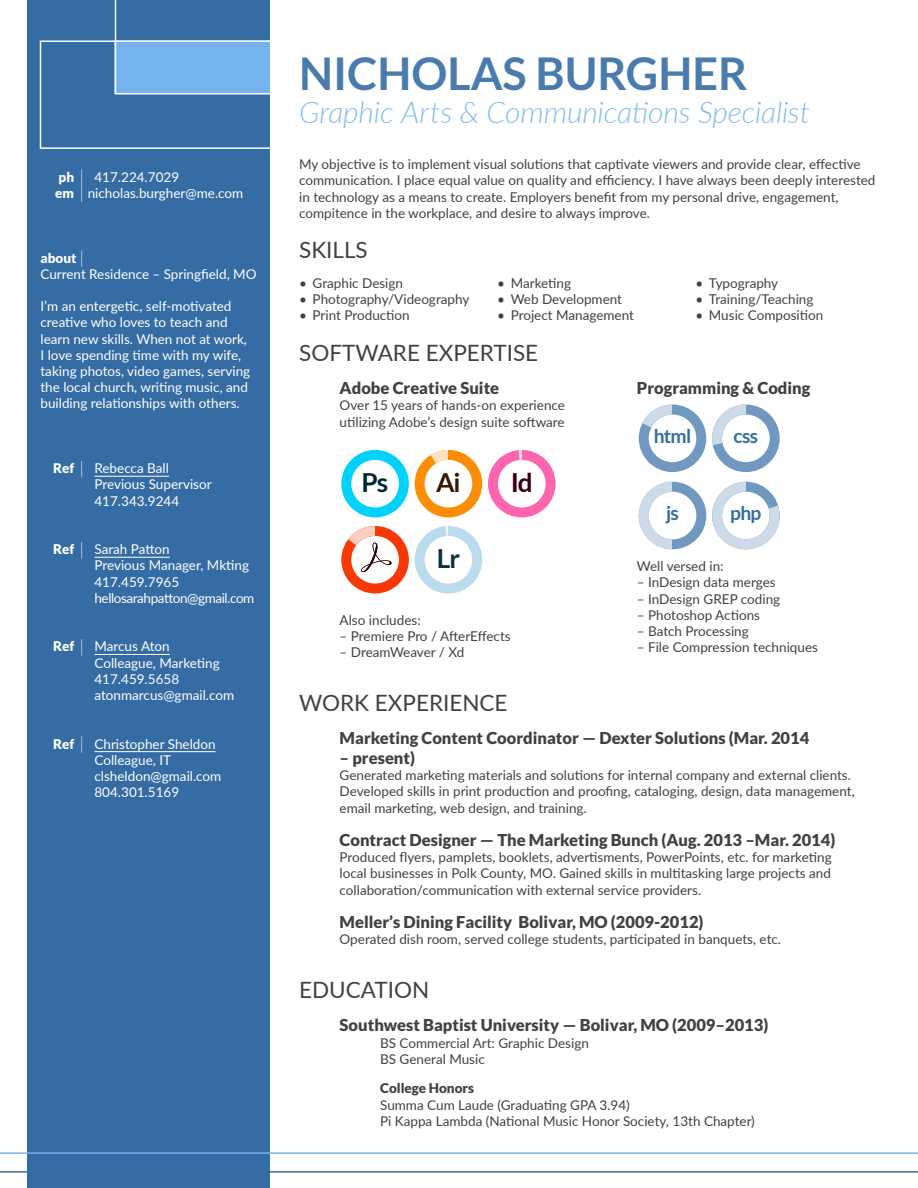
<style>
.page{position:relative;width:918px;height:1188px;background:#fff}
.page>*{position:absolute;margin:0;border:0;box-sizing:border-box;transform-origin:0 0}
.Main_Title{font:700 45px "Lato";color:#497bad}
.Small_Title{font:italic 300 30px "Lato";letter-spacing:-.005em;color:#83bbf1}
.t1{font:700 26.25px "Lato";color:#002732}
.t2{font:700 26.25px "Lato";color:#331900}
.t3{font:700 26.25px "Lato";color:#330113}
.t4{font:700 26.25px "Lato";color:#0b3140}
.section_title{font:22.5px "Lato";color:#414042}
.body{font:22.5px "Lato";color:#414042}
.t5{font:700 19.2px "Lato";letter-spacing:-.04em;color:#356ca4}
.section_header{font:900 16.5px "Lato";color:#414042}
.section_header__2_co{font:900 16.5px "Lato";color:#414042}
.contact_Info{font:13.5px/16.2px "Lato";color:#fff}
.indented_body{font:13.5px/16.2px "Lato";color:#414042}
.body-2{font:13.5px/16.2px "Lato";color:#414042}
.indented_body__2_col{font:13.5px/16.2px "Lato";color:#414042}
.second_indented_body{font:13.5px/16.2px "Lato";color:#414042}
.contact_Info-2{font:900 13.5px "Lato";color:#fff}
.s1{font-weight:900}
</style>
<div class="page">
<svg style="left:341px;top:450px;width:68px;height:67px"></svg>
<svg style="left:415px;top:450px;width:67px;height:67px"></svg>
<svg style="left:488px;top:450px;width:68px;height:67px"></svg>
<svg style="left:415px;top:526px;width:67px;height:68px"></svg>
<svg style="left:341px;top:526px;width:68px;height:68px"></svg>
<svg style="left:639px;top:405px;width:67px;height:67px"></svg>
<svg style="left:712px;top:405px;width:68px;height:67px"></svg>
<svg style="left:639px;top:482px;width:67px;height:67px"></svg>
<svg style="left:712px;top:482px;width:68px;height:67px"></svg>
<div style="left:27px;top:0;width:243px;height:1188px;background:#356ca4"></div>
<svg style="left:82px;top:170px;width:1px;height:32px"></svg>
<svg style="left:82px;top:251px;width:1px;height:16px"></svg>
<svg style="left:82px;top:461px;width:1px;height:16px"></svg>
<hr style="left:94px;top:476px;width:75px;height:1px;background:#fff">
<svg style="left:82px;top:542px;width:1px;height:16px"></svg>
<hr style="left:94px;top:557px;width:76px;height:1px;background:#fff">
<svg style="left:82px;top:639px;width:1px;height:16px"></svg>
<hr style="left:94px;top:654px;width:76px;height:1px;background:#fff">
<svg style="left:82px;top:737px;width:1px;height:16px"></svg>
<hr style="left:94px;top:751px;width:122px;height:1px;background:#fff">
<div style="left:40px;top:40px;width:233px;height:109px;border:2px solid #fff"></div>
<svg style="left:0;top:1152px;width:918px;height:21px"></svg>
<svg style="left:115px;top:0;width:158px;height:94px"></svg>
<p class="contact_Info-2" style="left:59px;top:169px;width:17px">ph</p>
<p class="contact_Info" style="left:94px;top:168px;width:86px">417.224.7029</p>
<p class="contact_Info" style="left:55px;top:184px;width:190px"><span class="s1">em</span> nicholas.burgher@me.com</p>
<p class="contact_Info" style="left:40px;top:249px;width:217px"><span class="s1">about<br></span>Current Residence – Springfield, MO</p>
<p class="contact_Info" style="left:40px;top:298px;width:211px">I’m an entergetic, self-motivated creative who loves to teach and learn new skills. When not at work, I love spending time with my wife, taking photos, video games, serving the local church, writing music, and building relationships with others.</p>
<p class="contact_Info-2" style="left:53px;top:460px;width:23px">Ref</p>
<p class="contact_Info" style="left:94px;top:460px;width:119px">Rebecca Ball<br>Previous Supervisor<br>417.343.9244</p>
<p class="contact_Info-2" style="left:53px;top:541px;width:23px">Ref</p>
<p class="contact_Info" style="left:94px;top:541px;width:161px">Sarah Patton<br>Previous Manager, Mkting<br>417.459.7965 hellosarahpatton@gmail.com</p>
<p class="contact_Info-2" style="left:53px;top:638px;width:23px">Ref</p>
<p class="contact_Info" style="left:94px;top:638px;width:141px">Marcus Aton<br>Colleague, Marketing<br>417.459.5658 atonmarcus@gmail.com</p>
<p class="contact_Info-2" style="left:53px;top:736px;width:23px">Ref</p>
<p class="contact_Info" style="left:94px;top:735px;width:128px">Christopher Sheldon<br>Colleague, IT clsheldon@gmail.com<br>804.301.5169</p>
<p class="Main_Title" style="left:299px;top:48px;width:450px">NICHOLAS BURGHER</p>
<p class="Small_Title" style="left:299px;top:92px;width:512px">Graphic Arts &amp; Communications Specialist</p>
<p class="body-2" style="left:299px;top:156px;width:578px">My objective is to implement visual solutions that captivate viewers and provide clear, effective communication. I place equal value on quality and efficiency. I have always been deeply interested in technology as a means to create. Employers benefit from my personal drive, engagement, compitence in the workplace, and desire to always improve.</p>
<p class="body" style="left:299px;top:234px;width:70px">SKILLS</p>
<p class="body-2" style="left:299px;top:274px;width:105px">• Graphic Design</p>
<p class="body-2" style="left:299px;top:291px;width:172px">• Photography/Videography</p>
<p class="body-2" style="left:299px;top:307px;width:112px">• Print Production</p>
<p class="body-2" style="left:497px;top:274px;width:75px">• Marketing</p>
<p class="body-2" style="left:497px;top:291px;width:126px">• Web Development</p>
<p class="body-2" style="left:497px;top:307px;width:138px">• Project Management</p>
<p class="body-2" style="left:695px;top:274px;width:84px">• Typography</p>
<p class="body-2" style="left:695px;top:291px;width:120px">• Training/Teaching</p>
<p class="body-2" style="left:695px;top:307px;width:129px">• Music Composition</p>
<p class="section_title" style="left:299px;top:337px;width:241px">SOFTWARE EXPERTISE</p>
<p class="section_header__2_co" style="left:340px;top:378px;width:161px">Adobe Creative Suite</p>
<p class="indented_body__2_col" style="left:340px;top:397px;width:227px">Over 15 years of hands-on experience utilizing Adobe’s design suite software</p>
<p class="t1" style="left:362px;top:468px;width:28px">Ps</p>
<p class="t2" style="left:436px;top:468px;width:26px">Ai</p>
<p class="t3" style="left:511px;top:468px;width:24px">Id</p>
<p class="t4" style="left:437px;top:544px;width:25px">Lr</p>
<p class="indented_body__2_col" style="left:340px;top:611px;width:83px">Also includes:</p>
<p class="indented_body__2_col" style="left:340px;top:627px;width:173px">– Premiere Pro / AfterEffects</p>
<p class="indented_body__2_col" style="left:340px;top:643px;width:126px">– DreamWeaver / Xd</p>
<p class="section_header__2_co" style="left:637px;top:378px;width:175px">Programming &amp; Coding</p>
<p class="t5" style="left:654px;top:425px;width:39px">html</p>
<p class="t5" style="left:734px;top:425px;width:26px">css</p>
<p class="t5" style="left:666px;top:502px;width:14px">js</p>
<p class="t5" style="left:730px;top:502px;width:33px">php</p>
<p class="indented_body__2_col" style="left:637px;top:558px;width:88px">Well versed in:</p>
<p class="indented_body__2_col" style="left:637px;top:574px;width:140px">– InDesign data merges</p>
<p class="indented_body__2_col" style="left:637px;top:590px;width:145px">– InDesign GREP coding</p>
<p class="indented_body__2_col" style="left:637px;top:606px;width:125px">– Photoshop Actions</p>
<p class="indented_body__2_col" style="left:637px;top:623px;width:113px">– Batch Processing</p>
<p class="indented_body__2_col" style="left:637px;top:639px;width:183px">– File Compression techniques</p>
<p class="section_title" style="left:299px;top:687px;width:210px">WORK EXPERIENCE</p>
<p class="section_header" style="left:340px;top:728px;width:471px">Marketing Content Coordinator — Dexter Solutions (Mar. 2014</p>
<p class="section_header" style="left:340px;top:748px;width:77px">– present)</p>
<p class="indented_body" style="left:340px;top:767px;width:517px">Generated marketing materials and solutions for internal company and external clients.<br>Developed skills in print production and proofing, cataloging, design, data management, email marketing, web design, and training.</p>
<p class="section_header" style="left:340px;top:830px;width:497px">Contract Designer — The Marketing Bunch (Aug. 2013 –Mar. 2014)</p>
<p class="indented_body" style="left:340px;top:849px;width:494px;text-align:justify">Produced flyers, pamplets, booklets, advertisments, PowerPoints, etc. for marketing local businesses in Polk County, MO. Gained skills in multitasking large projects and collaboration/communication with external service providers.</p>
<p class="section_header" style="left:340px;top:912px;width:365px">Meller’s Dining Facility Bolivar, MO (2009-2012)</p>
<p class="indented_body" style="left:340px;top:930px;width:443px">Operated dish room, served college students, participated in banquets, etc.</p>
<p class="section_title" style="left:299px;top:974px;width:132px">EDUCATION</p>
<p class="section_header" style="left:340px;top:1016px;width:430px">Southwest Baptist University — Bolivar, MO (2009–2013)</p>
<p class="second_indented_body" style="left:380px;top:1034px;width:210px">BS Commercial Art: Graphic Design<br>BS General Music</p>
<p class="second_indented_body" style="left:380px;top:1080px;width:376px"><span class="s1">College Honors<br></span>Summa Cum Laude (Graduating GPA 3.94)<br>Pi Kappa Lambda (National Music Honor Society, 13th Chapter)</p>
</div>
